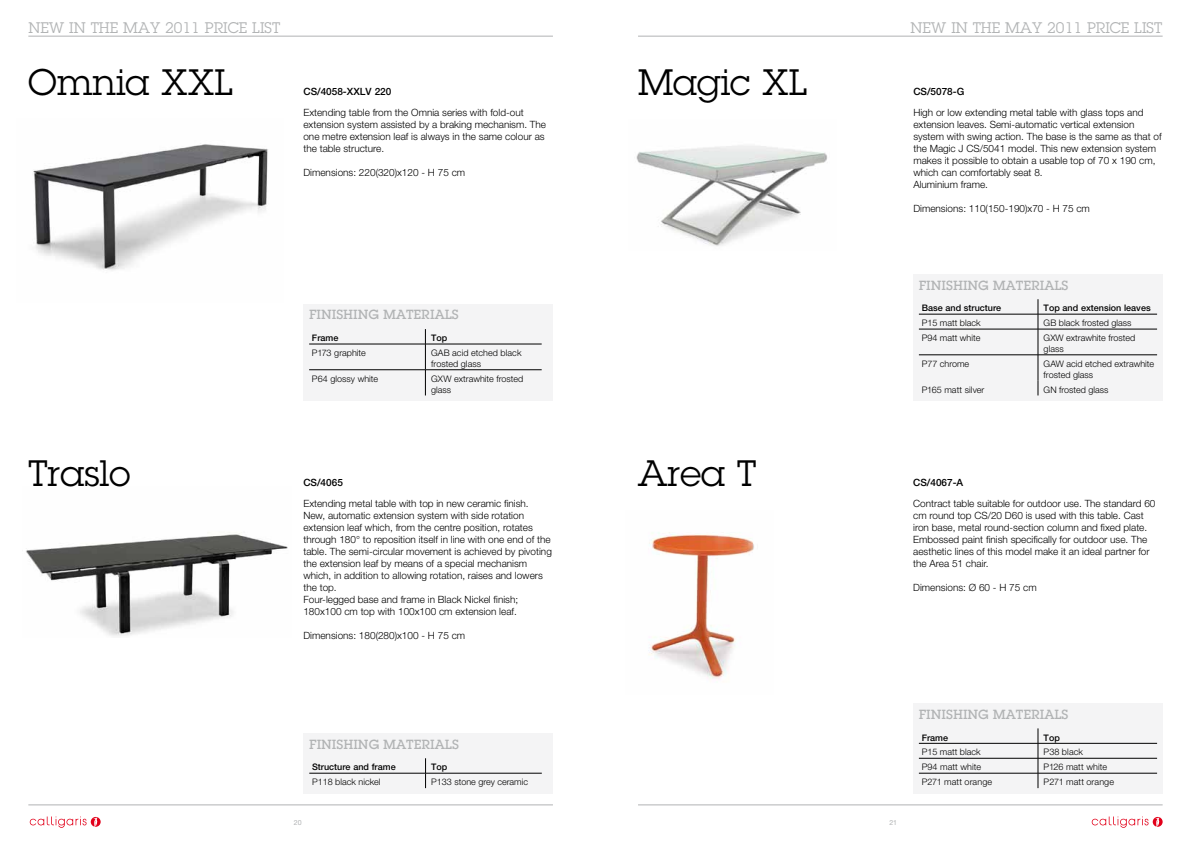
<style>
.page{position:relative;width:1191px;height:842px;background:#fff}
.page>*{position:absolute;margin:0;border:0;box-sizing:border-box;transform-origin:0 0}
.t1{font:36px "Lubalin Graph Std";color:#000}
.t2{font:15px "Lubalin Graph Std";color:#b1b3b4}
.t3{font:500 13px "Lubalin Graph Std";color:#b1b3b4}
.t4{font:300 10px/12px "Helvetica Neue LT Std";color:#000}
.t5{font:500 10px "Helvetica Neue LT Std";color:#000}
.t6{font:300 9px/10.8px "Helvetica Neue LT Std";color:#000}
.t7{font:500 9px "Helvetica Neue LT Std";color:#000}
.t8{font:7px "Helvetica Neue LT Std";color:#b1b3b4}
</style>
<div class="page">
<svg style="left:1091px;top:816px;width:71px;height:12px"></svg>
<svg style="left:30px;top:816px;width:71px;height:12px"></svg>
<hr style="left:638px;top:36px;width:524px;height:1px;background:#b1b3b4">
<hr style="left:28px;top:36px;width:525px;height:1px;background:#b1b3b4">
<hr style="left:638px;top:804px;width:524px;height:1px;background:#b1b3b4">
<hr style="left:28px;top:804px;width:525px;height:1px;background:#b1b3b4">
<img style="left:33px;top:143px;width:235px;height:128px">
<img style="left:636px;top:145px;width:191px;height:101px">
<img style="left:648px;top:532px;width:106px;height:147px">
<img style="left:26px;top:532px;width:262px;height:104px">
<div style="left:303px;top:304px;width:250px;height:97px;background:#f4f4f5"></div>
<svg style="left:425px;top:329px;width:1px;height:66px"></svg>
<hr style="left:309px;top:344px;width:116px;height:1px;background:#000">
<hr style="left:425px;top:344px;width:116px;height:1px;background:#000">
<hr style="left:309px;top:370px;width:116px;height:1px;background:#000">
<hr style="left:425px;top:370px;width:116px;height:1px;background:#000">
<div style="left:913px;top:704px;width:249px;height:90px;background:#f4f4f5"></div>
<svg style="left:1037px;top:728px;width:1px;height:60px"></svg>
<hr style="left:919px;top:743px;width:119px;height:1px;background:#000">
<hr style="left:1038px;top:743px;width:119px;height:1px;background:#000">
<hr style="left:919px;top:758px;width:119px;height:1px;background:#000">
<hr style="left:1038px;top:758px;width:119px;height:1px;background:#000">
<hr style="left:919px;top:773px;width:119px;height:1px;background:#000">
<hr style="left:1038px;top:773px;width:119px;height:1px;background:#000">
<div style="left:913px;top:275px;width:249px;height:126px;background:#f4f4f5"></div>
<svg style="left:1037px;top:299px;width:1px;height:96px"></svg>
<hr style="left:919px;top:314px;width:119px;height:1px;background:#000">
<hr style="left:1038px;top:314px;width:119px;height:1px;background:#000">
<hr style="left:919px;top:329px;width:119px;height:1px;background:#000">
<hr style="left:1038px;top:329px;width:119px;height:1px;background:#000">
<hr style="left:919px;top:355px;width:119px;height:1px;background:#000">
<hr style="left:1038px;top:355px;width:119px;height:1px;background:#000">
<div style="left:304px;top:734px;width:249px;height:60px;background:#f4f4f5"></div>
<svg style="left:425px;top:758px;width:1px;height:30px"></svg>
<hr style="left:309px;top:773px;width:116px;height:1px;background:#000">
<hr style="left:425px;top:773px;width:117px;height:1px;background:#000">
<h2 class="t2" style="left:28px;top:19px;width:253px">NEW IN THE MAY 2011 PRICE LIST</h2>
<h2 class="t2" style="left:910px;top:19px;width:253px">NEW IN THE MAY 2011 PRICE LIST</h2>
<h1 class="t1" style="left:28px;top:60px;width:206px">Omnia XXL</h1>
<p class="t5" style="left:303px;top:86px;width:89px">CS/4058-XXLV 220</p>
<h1 class="t1" style="left:638px;top:60px;width:171px">Magic XL</h1>
<p class="t5" style="left:913px;top:86px;width:52px">CS/5078-G</p>
<p class="t4" style="left:303px;top:107px;width:244px">Extending table from the Omnia series with fold-out extension system assisted by a braking mechanism. The one metre extension leaf is always in the same colour as the table structure.</p>
<p class="t4" style="left:303px;top:167px;width:163px">Dimensions: 220(320)x120 - H 75 cm</p>
<p class="t4" style="left:913px;top:107px;width:250px">High or low extending metal table with glass tops and extension leaves. Semi-automatic vertical extension system with swing action. The base is the same as that of the Magic J CS/5041 model. This new extension system makes it possible to obtain a usable top of 70 x 190 cm, which can comfortably seat 8.<br>Aluminium frame.</p>
<p class="t4" style="left:913px;top:203px;width:178px">Dimensions: 110(150-190)x70 - H 75 cm</p>
<h3 class="t3" style="left:309px;top:307px;width:151px">FINISHING MATERIALS</h3>
<p class="t7" style="left:312px;top:333px;width:28px">Frame</p>
<p class="t7" style="left:431px;top:333px;width:18px">Top</p>
<p class="t6" style="left:312px;top:347px;width:55px">P173 graphite</p>
<p class="t6" style="left:431px;top:347px;width:92px">GAB acid etched black frosted glass</p>
<p class="t6" style="left:312px;top:373px;width:68px">P64 glossy white</p>
<p class="t6" style="left:431px;top:373px;width:94px">GXW extrawhite frosted glass</p>
<h3 class="t3" style="left:919px;top:277px;width:151px">FINISHING MATERIALS</h3>
<p class="t7" style="left:921px;top:303px;width:81px">Base and structure</p>
<p class="t7" style="left:1043px;top:303px;width:108px">Top and extension leaves</p>
<p class="t6" style="left:921px;top:317px;width:60px">P15 matt black</p>
<p class="t6" style="left:1043px;top:317px;width:89px">GB black frosted glass</p>
<p class="t6" style="left:921px;top:332px;width:60px">P94 matt white</p>
<p class="t6" style="left:1043px;top:332px;width:93px">GXW extrawhite frosted glass</p>
<p class="t6" style="left:921px;top:358px;width:49px">P77 chrome</p>
<p class="t6" style="left:1043px;top:358px;width:112px">GAW acid etched extrawhite frosted glass</p>
<p class="t6" style="left:921px;top:384px;width:64px">P165 matt silver</p>
<p class="t6" style="left:1043px;top:384px;width:66px">GN frosted glass</p>
<h1 class="t1" style="left:28px;top:451px;width:104px">Traslo</h1>
<p class="t5" style="left:303px;top:477px;width:41px">CS/4065</p>
<h1 class="t1" style="left:638px;top:450px;width:120px">Area T</h1>
<p class="t5" style="left:913px;top:476px;width:52px">CS/4067-A</p>
<p class="t4" style="left:303px;top:497px;width:250px">Extending metal table with top in new ceramic finish.<br>New, automatic extension system with side rotation extension leaf which, from the centre position, rotates through 180° to reposition itself in line with one end of the table. The semi-circular movement is achieved by pivoting the extension leaf by means of a special mechanism which, in addition to allowing rotation, raises and lowers the top.<br>Four-legged base and frame in Black Nickel finish; 180x100 cm top with 100x100 cm extension leaf.</p>
<p class="t4" style="left:303px;top:629px;width:163px">Dimensions: 180(280)x100 - H 75 cm</p>
<p class="t4" style="left:913px;top:497px;width:244px">Contract table suitable for outdoor use. The standard 60 cm round top CS/20 D60 is used with this table. Cast iron base, metal round-section column and fixed plate.<br>Embossed paint finish specifically for outdoor use. The aesthetic lines of this model make it an ideal partner for the Area 51 chair.</p>
<p class="t4" style="left:913px;top:581px;width:125px">Dimensions: Ø 60 - H 75 cm</p>
<h3 class="t3" style="left:309px;top:736px;width:151px">FINISHING MATERIALS</h3>
<p class="t7" style="left:312px;top:762px;width:85px">Structure and frame</p>
<p class="t7" style="left:431px;top:762px;width:18px">Top</p>
<p class="t6" style="left:312px;top:776px;width:70px">P118 black nickel</p>
<p class="t6" style="left:431px;top:776px;width:98px">P133 stone grey ceramic</p>
<p class="t8" style="left:294px;top:818px;width:9px">20</p>
<p class="t8" style="left:889px;top:818px;width:9px">21</p>
<h3 class="t3" style="left:919px;top:706px;width:151px">FINISHING MATERIALS</h3>
<p class="t7" style="left:921px;top:732px;width:28px">Frame</p>
<p class="t7" style="left:1043px;top:732px;width:18px">Top</p>
<p class="t6" style="left:921px;top:747px;width:60px">P15 matt black</p>
<p class="t6" style="left:1043px;top:747px;width:41px">P38 black</p>
<p class="t6" style="left:921px;top:761px;width:61px">P94 matt white</p>
<p class="t6" style="left:1043px;top:761px;width:65px">P126 matt white</p>
<p class="t6" style="left:921px;top:776px;width:72px">P271 matt orange</p>
<p class="t6" style="left:1043px;top:776px;width:72px">P271 matt orange</p>
</div>
